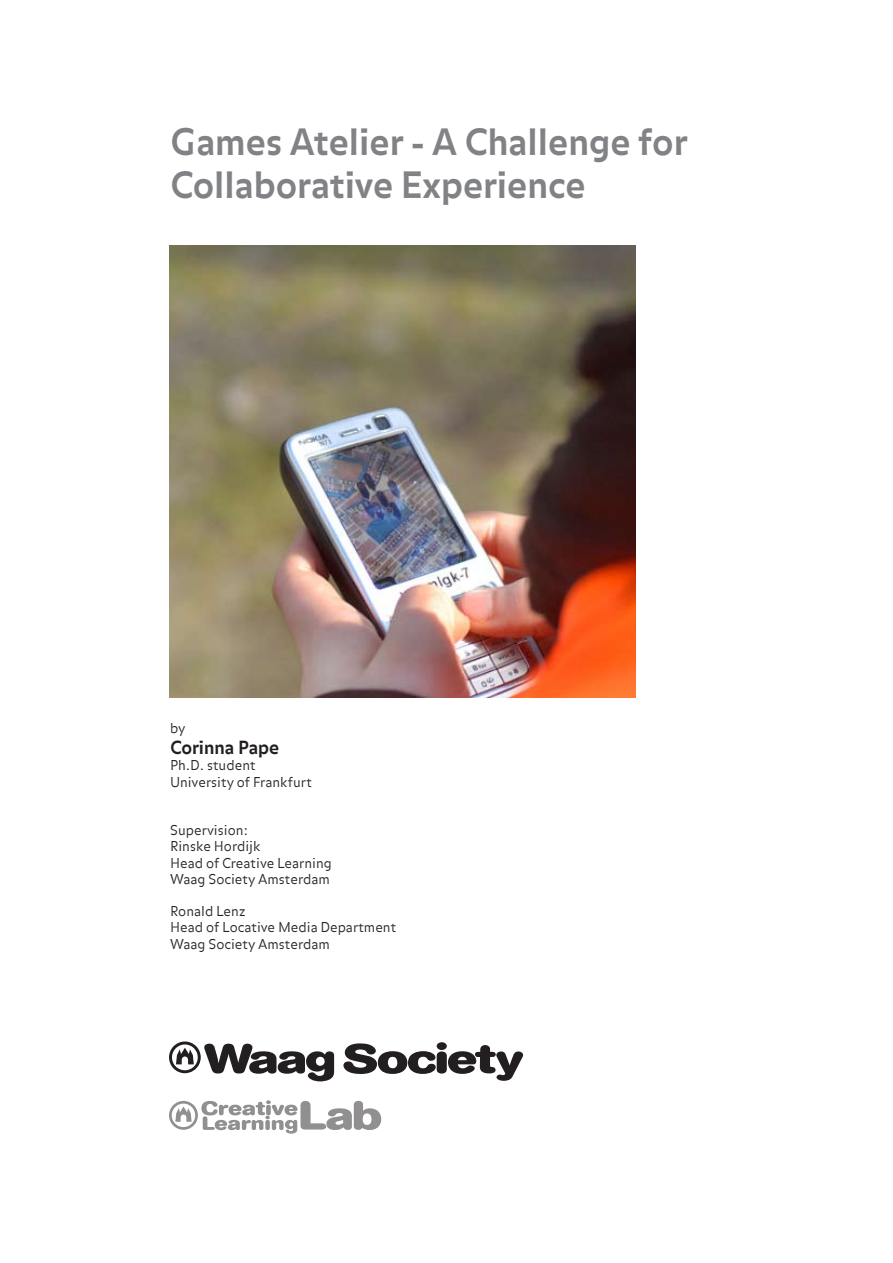
<style>
.page{position:relative;width:893px;height:1263px;background:#fff}
.page>*{position:absolute;margin:0;border:0;box-sizing:border-box;transform-origin:0 0}
.t1{font:700 36px/43.2px "Balance";color:#808285}
.t2{font:700 18px "Balance";color:#231f20}
.t3{font:300 13.5px/16.2px "Balance";color:#231f20}
</style>
<div class="page">
<img style="left:169px;top:245px;width:466px;height:452px">
<svg style="left:169px;top:1041px;width:165px;height:40px"></svg>
<svg style="left:343px;top:1042px;width:180px;height:39px"></svg>
<svg style="left:169px;top:1100px;width:212px;height:34px"></svg>
<h1 class="t1" style="left:170px;top:122px;width:519px">Games Atelier - A Challenge for<br>Collaborative Experience</h1>
<p class="t3" style="left:170px;top:720px;width:17px">by</p>
<h2 class="t2" style="left:170px;top:737px;width:111px">Corinna Pape</h2>
<p class="t3" style="left:170px;top:758px;width:143px">Ph.D. student<br>University of Frankfurt</p>
<p class="t3" style="left:170px;top:823px;width:163px">Supervision:<br>Rinske Hordijk<br>Head of Creative Learning<br>Waag Society Amsterdam</p>
<p class="t3" style="left:170px;top:904px;width:228px">Ronald Lenz<br>Head of Locative Media Department<br>Waag Society Amsterdam</p>
</div>
